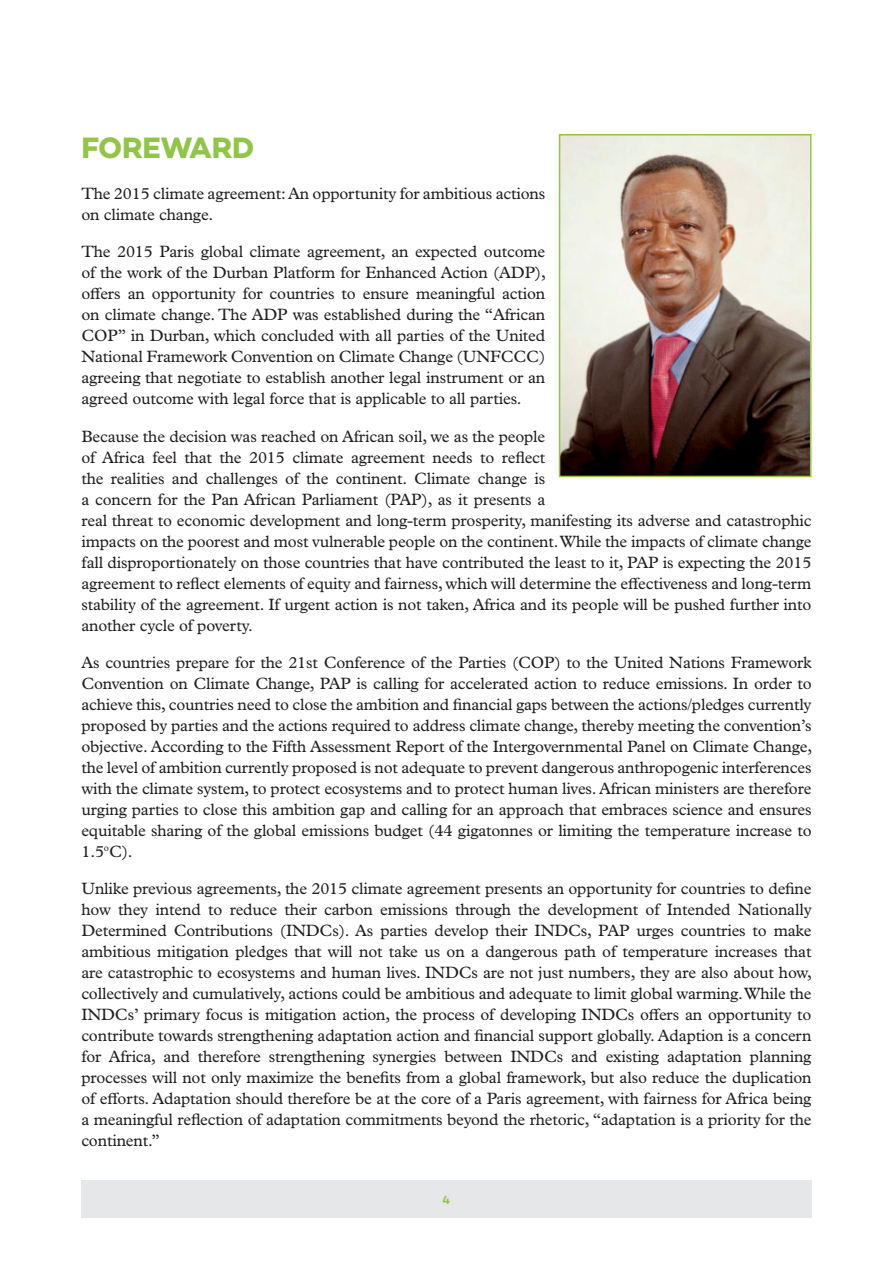
<style>
.page{position:relative;width:893px;height:1263px;background:#fff}
.page>*{position:absolute;margin:0;border:0;box-sizing:border-box;transform-origin:0 0}
.HEADINGHEADING{font:700 30px "Campton";letter-spacing:-.025em;color:#91c54a}
.Body_copy{font:16.5px/21px "Plantin MT Pro";letter-spacing:-.01em;color:#231f20;text-align:justify}
.copyright_running_he{font:600 12px "Campton";color:#91c54a}
</style>
<div class="page">
<div style="left:81px;top:1180px;width:731px;height:37px;background:#e6e7e9"></div>
<img style="left:562px;top:137px;width:246px;height:337px">
<div style="left:559px;top:134px;width:252px;height:343px;border:2px solid #91c54a"></div>
<p class="HEADINGHEADING" style="left:81px;top:129px;width:174px">FOREWARD</p>
<p class="Body_copy" style="left:81px;top:183px;width:465px">The 2015 climate agreement: An opportunity for ambitious actions on climate change.</p>
<p class="Body_copy" style="left:81px;top:242px;width:466px">The 2015 Paris global climate agreement, an expected outcome of the work of the Durban Platform for Enhanced Action (ADP), offers an opportunity for countries to ensure meaningful action on climate change. The ADP was established during the “African COP” in Durban, which concluded with all parties of the United National Framework Convention on Climate Change (UNFCCC) agreeing that negotiate to establish another legal instrument or an agreed outcome with legal force that is applicable to all parties.</p>
<p class="Body_copy" style="left:81px;top:426px;width:732px;text-align:left">Because the decision was reached on African soil, we as the people<br>of Africa feel that the 2015 climate agreement needs to reflect<br>the realities and challenges of the continent. Climate change is<br>a concern for the Pan African Parliament (PAP), as it presents a<br>real threat to economic development and long-term prosperity, manifesting its adverse and catastrophic impacts on the poorest and most vulnerable people on the continent. While the impacts of climate change fall disproportionately on those countries that have contributed the least to it, PAP is expecting the 2015 agreement to reflect elements of equity and fairness, which will determine the effectiveness and long-term stability of the agreement. If urgent action is not taken, Africa and its people will be pushed further into another cycle of poverty.</p>
<p class="Body_copy" style="left:81px;top:652px;width:732px">As countries prepare for the 21st Conference of the Parties (COP) to the United Nations Framework Convention on Climate Change, PAP is calling for accelerated action to reduce emissions. In order to achieve this, countries need to close the ambition and financial gaps between the actions/pledges currently proposed by parties and the actions required to address climate change, thereby meeting the convention’s objective. According to the Fifth Assessment Report of the Intergovernmental Panel on Climate Change, the level of ambition currently proposed is not adequate to prevent dangerous anthropogenic interferences with the climate system, to protect ecosystems and to protect human lives. African ministers are therefore urging parties to close this ambition gap and calling for an approach that embraces science and ensures equitable sharing of the global emissions budget (44 gigatonnes or limiting the temperature increase to 1.5<sup>o</sup>C).</p>
<p class="Body_copy" style="left:81px;top:878px;width:732px">Unlike previous agreements, the 2015 climate agreement presents an opportunity for countries to define how they intend to reduce their carbon emissions through the development of Intended Nationally Determined Contributions (INDCs). As parties develop their INDCs, PAP urges countries to make ambitious mitigation pledges that will not take us on a dangerous path of temperature increases that are catastrophic to ecosystems and human lives. INDCs are not just numbers, they are also about how, collectively and cumulatively, actions could be ambitious and adequate to limit global warming. While the INDCs’ primary focus is mitigation action, the process of developing INDCs offers an opportunity to contribute towards strengthening adaptation action and financial support globally. Adaption is a concern for Africa, and therefore strengthening synergies between INDCs and existing adaptation planning processes will not only maximize the benefits from a global framework, but also reduce the duplication of efforts. Adaptation should therefore be at the core of a Paris agreement, with fairness for Africa being a meaningful reflection of adaptation commitments beyond the rhetoric, “adaptation is a priority for the continent.”</p>
<p class="copyright_running_he" style="left:443px;top:1192px;width:9px">4</p>
</div>
